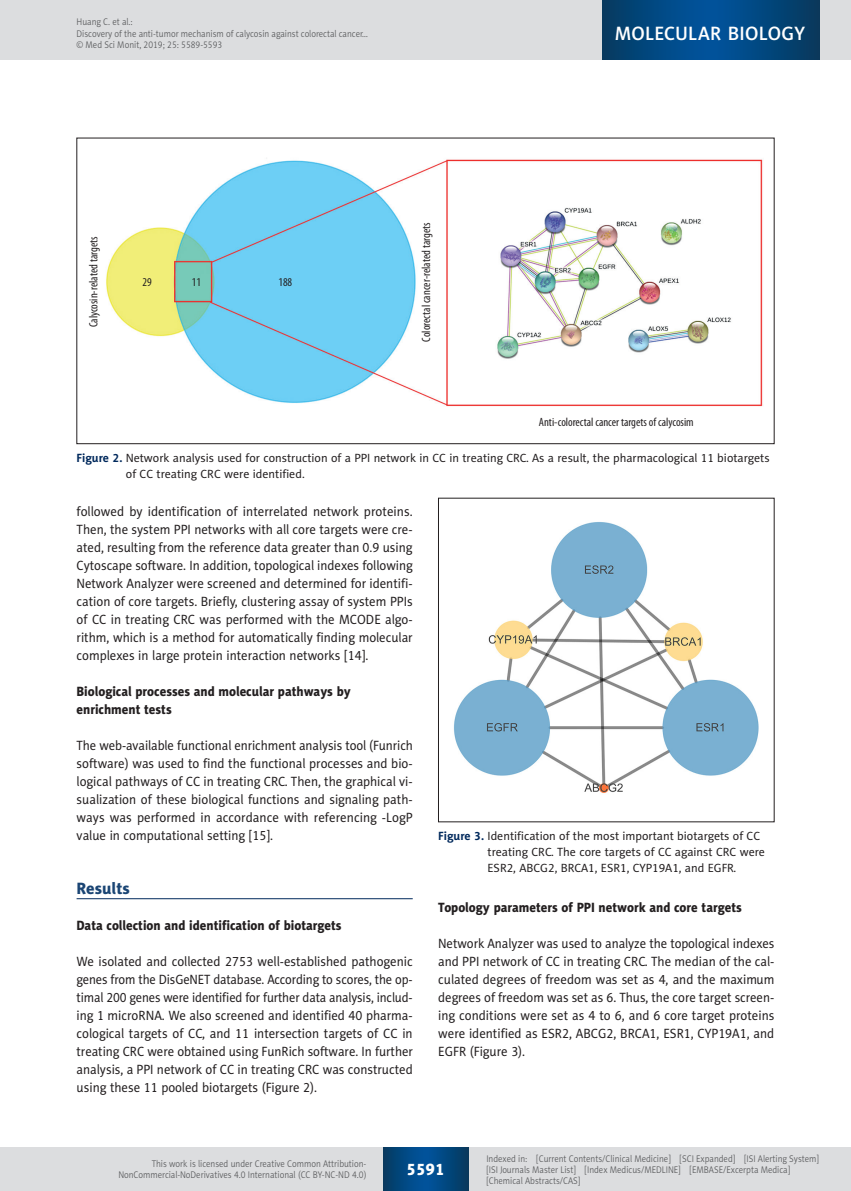
<style>
.page{position:relative;width:851px;height:1191px;background:#fff}
.page>*{position:absolute;margin:0;border:0;box-sizing:border-box;transform-origin:0 0}
.t1{font:19.5px "Naomi Sans EFN Medium";letter-spacing:.015em;color:#fff}
.MSM_Headline_1{font:16.5px "Naomi Sans EFN Heavy";color:#1a4574}
.t2{font:16.5px "Naomi Sans EFN Heavy";color:#fff}
.MSM_Body{font:13.5px/18px "Naomi Sans EFN";color:#231f20;text-align:justify;scale:.94 1}
.MSM_Body-2{font:13.5px/18px "Naomi Sans EFN";color:#231f20;text-align:justify;scale:.96 1}
.MSM_Body-3{font:13.5px/18px "Naomi Sans EFN";color:#231f20;text-align:justify;scale:.95 1}
.MSM_Headline_2{font:13.5px/18px "Naomi Sans EFN Heavy";color:#231f20;scale:.95 1}
.MSM_Rycina_tytul{font:12px/15.8px "Naomi Sans EFN";color:#231f20}
.t3{font:condensed 12px "Myriad Pro";color:#231f20}
.MSM_pagina_zywa{font:9.75px/11.2px "Naomi Sans EFN Light";color:#57585a;scale:.9 1}
.MSM_pagina_sygnatura{font:9.75px "Naomi Sans EFN Light";color:#57585a;scale:.9 1}
.s1{font-weight:700;color:#00295c}
</style>
<div class="page">
<hr style="left:77px;top:898px;width:335px;height:1px;background:#00295c">
<img style="left:106px;top:158px;width:657px;height:249px">
<img style="left:454px;top:522px;width:305px;height:271px">
<div style="left:0;top:1148px;width:850px;height:43px;background:#dcdddf"></div>
<svg style="left:383px;top:1147px;width:85px;height:43px;background:#02477e"></svg>
<div style="left:0;top:0;width:850px;height:60px;background:#dcdddf"></div>
<svg style="left:602px;top:0;width:217px;height:60px;background:#02477e"></svg>
<p class="MSM_pagina_zywa" style="left:77px;top:16px;width:325px">Huang C. et al.:<br>Discovery of the anti-tumor mechanism of calycosin against colorectal cancer…</p>
<p class="MSM_pagina_sygnatura" style="left:77px;top:39px;width:163px">© Med Sci Monit, 2019; 25: 5589-5593</p>
<p class="t3" style="left:86px;top:327px;width:93px;rotate:-90deg">Calycosin-related targets</p>
<p class="t3" style="left:142px;top:274px;width:11px">29</p>
<p class="t3" style="left:192px;top:274px;width:11px">11</p>
<p class="t3" style="left:278px;top:274px;width:15px">188</p>
<p class="t3" style="left:419px;top:341px;width:121px;rotate:-90deg">Colorectal cancer-related targets</p>
<h1 class="t1" style="left:614px;top:22px;width:192px">MOLECULAR BIOLOGY</h1>
<p class="t3" style="left:539px;top:414px;width:156px">Anti-colorectal cancer targets of calycosim</p>
<p class="MSM_Rycina_tytul" style="left:126px;top:450px;width:645px;text-indent:-49px"><span class="s1">Figure 2.</span> Network analysis used for construction of a PPI network in CC in treating CRC. As a result, the pharmacological 11 biotargets of CC treating CRC were identified.</p>
<p class="MSM_Body-2" style="left:77px;top:502px;width:351px">followed by identification of interrelated network proteins.<br>Then, the system PPI networks with all core targets were cre&shy;ated, resulting from the reference data greater than 0.9 using Cytoscape software. In addition, topological indexes following Network Analyzer were screened and determined for identifi&shy;cation of core targets. Briefly, clustering assay of system PPIs of CC in treating CRC was performed with the MCODE algo&shy;rithm, which is a method for automatically finding molecular complexes in large protein interaction networks [14].</p>
<p class="MSM_Headline_2" style="left:77px;top:682px;width:290px">Biological processes and molecular pathways by enrichment tests</p>
<p class="MSM_Body" style="left:77px;top:736px;width:359px">The web-available functional enrichment analysis tool (Funrich software) was used to find the functional processes and bio&shy;logical pathways of CC in treating CRC. Then, the graphical vi&shy;sualization of these biological functions and signaling path&shy;ways was performed in accordance with referencing -LogP value in computational setting [15].</p>
<p class="MSM_Headline_1" style="left:77px;top:878px;width:55px">Results</p>
<p class="MSM_Headline_2" style="left:77px;top:916px;width:280px">Data collection and identification of biotargets</p>
<p class="MSM_Body-3" style="left:77px;top:952px;width:355px">We isolated and collected 2753 well-established pathogenic genes from the DisGeNET database. According to scores, the op&shy;timal 200 genes were identified for further data analysis, includ&shy;ing 1 microRNA. We also screened and identified 40 pharma&shy;cological targets of CC, and 11 intersection targets of CC in treating CRC were obtained using FunRich software. In further analysis, a PPI network of CC in treating CRC was constructed using these 11 pooled biotargets (Figure 2).</p>
<p class="MSM_Rycina_tytul" style="left:487px;top:828px;width:279px;text-indent:-49px"><span class="s1">Figure 3.</span> Identification of the most important biotargets of CC treating CRC. The core targets of CC against CRC were<br>ESR2, ABCG2, BRCA1, ESR1, CYP19A1, and EGFR.</p>
<p class="MSM_Headline_2" style="left:438px;top:898px;width:321px">Topology parameters of PPI network and core targets</p>
<p class="MSM_Body" style="left:438px;top:934px;width:359px">Network Analyzer was used to analyze the topological indexes and PPI network of CC in treating CRC. The median of the cal&shy;culated degrees of freedom was set as 4, and the maximum degrees of freedom was set as 6. Thus, the core target screen&shy;ing conditions were set as 4 to 6, and 6 core target proteins were identified as ESR2, ABCG2, BRCA1, ESR1, CYP19A1, and EGFR (Figure 3).</p>
<p class="MSM_pagina_zywa" style="left:118px;top:1158px;width:277px;text-align:right">This work is licensed under Creative Common Attribution-<br>NonCommercial-NoDerivatives 4.0 International (CC BY-NC-ND 4.0)</p>
<p class="t2" style="left:406px;top:1159px;width:40px">5591</p>
<p class="MSM_pagina_zywa" style="left:486px;top:1152px;width:371px">Indexed in: [Current Contents/Clinical Medicine] [SCI Expanded] [ISI Alerting System] [ISI Journals Master List] [Index Medicus/MEDLINE] [EMBASE/Excerpta Medica] [Chemical Abstracts/CAS]</p>
</div>
